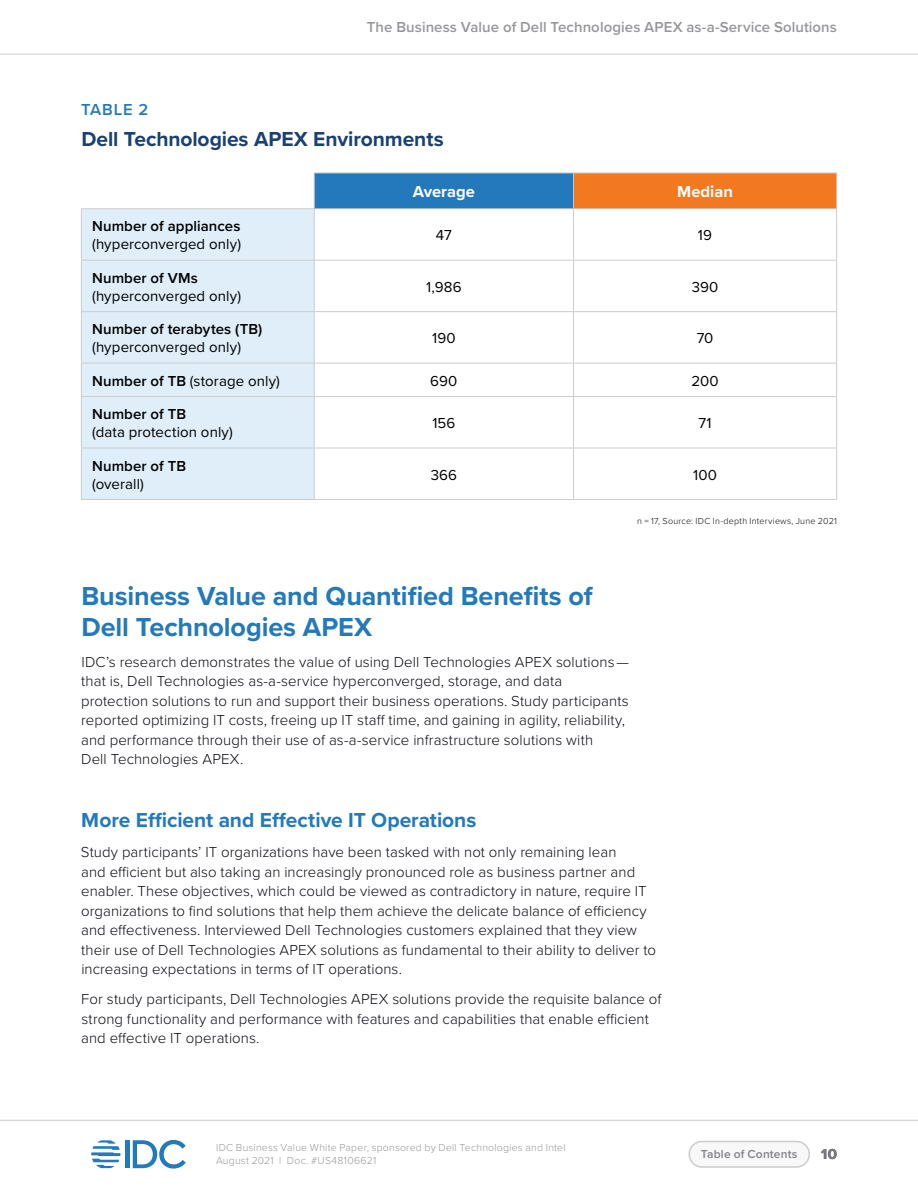
<style>
.page{position:relative;width:918px;height:1188px;background:#fff}
.page>*{position:absolute;margin:0;border:0;box-sizing:border-box;transform-origin:0 0}
.t1{font:700 27px/31.5px "Proxima Nova";letter-spacing:-.005em;color:#2379bb}
.t2{font:700 21px "Proxima Nova";letter-spacing:-.005em;color:#2379bb}
.t3{font:700 21px "Proxima Nova";letter-spacing:-.005em;color:#1b4072}
.t4{font:700 16.5px "Proxima Nova";color:#fff}
.t5{font:600 16.5px "Proxima Nova";letter-spacing:.05em;color:#2379bb}
.t6{font:300 15px/19.5px "Proxima Nova";letter-spacing:.005em;color:#0a0b13}
.t7{font:15px "Proxima Nova";letter-spacing:.01em;color:#000}
.t8{font:600 15px "Proxima Nova";letter-spacing:.005em;color:#000}
.t9{font:600 15px "Proxima Nova";letter-spacing:.005em;color:#97979b}
.t10{font:700 15px "Proxima Nova";color:#000}
.t11{font:600 12px "Proxima Nova";letter-spacing:.015em;color:#808187}
.t12{font:300 10.5px/13.5px "Proxima Nova";letter-spacing:.02em;color:#97979b}
.t13{font:300 9px "Proxima Nova";letter-spacing:.025em;color:#0a0b13}
.s1{font-weight:600}
</style>
<div class="page">
<div style="left:689px;top:1142px;width:120px;height:25px;background:#f8f8f8;border-radius:13px"></div>
<div style="left:688px;top:1141px;width:122px;height:27px;border:2px solid #cccccb;border-radius:13px"></div>
<hr style="left:0;top:54px;width:918px;height:1px;background:#cccccb">
<hr style="left:0;top:1120px;width:918px;height:1px;background:#cccccb">
<hr style="left:125px;top:1140px;width:4px;height:28px;background:#2279bc">
<svg style="left:133px;top:1140px;width:53px;height:29px"></svg>
<svg style="left:91px;top:1140px;width:29px;height:28px"></svg>
<div style="left:314px;top:173px;width:259px;height:36px;background:#2379bb"></div>
<div style="left:573px;top:173px;width:264px;height:36px;background:#f37921"></div>
<div style="left:82px;top:209px;width:232px;height:290px;background:#dfeef9"></div>
<hr style="left:314px;top:173px;width:259px;height:1px;background:#cccccb">
<hr style="left:314px;top:173px;width:1px;height:35px;background:#cccccb">
<hr style="left:573px;top:173px;width:264px;height:1px;background:#cccccb">
<hr style="left:573px;top:173px;width:1px;height:35px;background:#cccccb">
<hr style="left:836px;top:173px;width:1px;height:35px;background:#cccccb">
<hr style="left:81px;top:208px;width:233px;height:1px;background:#cccccb">
<hr style="left:81px;top:209px;width:1px;height:51px;background:#cccccb">
<hr style="left:314px;top:208px;width:259px;height:1px;background:#cccccb">
<hr style="left:314px;top:209px;width:1px;height:51px;background:#cccccb">
<hr style="left:573px;top:208px;width:264px;height:1px;background:#cccccb">
<hr style="left:573px;top:209px;width:1px;height:51px;background:#cccccb">
<hr style="left:836px;top:209px;width:1px;height:51px;background:#cccccb">
<hr style="left:81px;top:260px;width:233px;height:1px;background:#cccccb">
<hr style="left:81px;top:261px;width:1px;height:50px;background:#cccccb">
<hr style="left:314px;top:260px;width:259px;height:1px;background:#cccccb">
<hr style="left:314px;top:261px;width:1px;height:50px;background:#cccccb">
<hr style="left:573px;top:260px;width:264px;height:1px;background:#cccccb">
<hr style="left:573px;top:261px;width:1px;height:50px;background:#cccccb">
<hr style="left:836px;top:261px;width:1px;height:50px;background:#cccccb">
<hr style="left:81px;top:311px;width:233px;height:1px;background:#cccccb">
<hr style="left:81px;top:312px;width:1px;height:51px;background:#cccccb">
<hr style="left:314px;top:311px;width:259px;height:1px;background:#cccccb">
<hr style="left:314px;top:312px;width:1px;height:51px;background:#cccccb">
<hr style="left:573px;top:311px;width:264px;height:1px;background:#cccccb">
<hr style="left:573px;top:312px;width:1px;height:51px;background:#cccccb">
<hr style="left:836px;top:312px;width:1px;height:51px;background:#cccccb">
<hr style="left:81px;top:363px;width:233px;height:1px;background:#cccccb">
<hr style="left:81px;top:363px;width:1px;height:33px;background:#cccccb">
<hr style="left:314px;top:363px;width:259px;height:1px;background:#cccccb">
<hr style="left:314px;top:363px;width:1px;height:33px;background:#cccccb">
<hr style="left:573px;top:363px;width:264px;height:1px;background:#cccccb">
<hr style="left:573px;top:363px;width:1px;height:33px;background:#cccccb">
<hr style="left:836px;top:363px;width:1px;height:33px;background:#cccccb">
<hr style="left:81px;top:396px;width:233px;height:1px;background:#cccccb">
<hr style="left:81px;top:397px;width:1px;height:51px;background:#cccccb">
<hr style="left:314px;top:396px;width:259px;height:1px;background:#cccccb">
<hr style="left:314px;top:397px;width:1px;height:51px;background:#cccccb">
<hr style="left:573px;top:396px;width:264px;height:1px;background:#cccccb">
<hr style="left:573px;top:397px;width:1px;height:51px;background:#cccccb">
<hr style="left:836px;top:397px;width:1px;height:51px;background:#cccccb">
<hr style="left:81px;top:448px;width:233px;height:1px;background:#cccccb">
<hr style="left:81px;top:448px;width:1px;height:51px;background:#cccccb">
<hr style="left:314px;top:448px;width:259px;height:1px;background:#cccccb">
<hr style="left:314px;top:448px;width:1px;height:51px;background:#cccccb">
<hr style="left:573px;top:448px;width:264px;height:1px;background:#cccccb">
<hr style="left:573px;top:448px;width:1px;height:51px;background:#cccccb">
<hr style="left:836px;top:448px;width:1px;height:51px;background:#cccccb">
<hr style="left:81px;top:499px;width:233px;height:1px;background:#cccccb">
<hr style="left:314px;top:499px;width:259px;height:1px;background:#cccccb">
<hr style="left:573px;top:499px;width:264px;height:1px;background:#cccccb">
<p class="t9" style="left:367px;top:16px;width:472px">The Business Value of Dell Technologies APEX as-a-Service Solutions</p>
<p class="t5" style="left:81px;top:97px;width:69px">TABLE 2</p>
<h2 class="t3" style="left:81px;top:123px;width:364px">Dell Technologies APEX Environments</h2>
<p class="t4" style="left:413px;top:180px;width:64px">Average</p>
<p class="t4" style="left:677px;top:180px;width:57px">Median</p>
<p class="t8" style="left:92px;top:215px;width:150px">Number of appliances</p>
<p class="t7" style="left:92px;top:233px;width:150px">(hyperconverged only)</p>
<p class="t7" style="left:436px;top:224px;width:17px">47</p>
<p class="t7" style="left:698px;top:224px;width:16px">19</p>
<p class="t8" style="left:92px;top:267px;width:107px">Number of VMs</p>
<p class="t7" style="left:92px;top:285px;width:150px">(hyperconverged only)</p>
<p class="t8" style="left:92px;top:318px;width:172px">Number of terabytes (TB)</p>
<p class="t7" style="left:92px;top:336px;width:150px">(hyperconverged only)</p>
<p class="t7" style="left:426px;top:276px;width:37px">1,986</p>
<p class="t7" style="left:692px;top:276px;width:28px">390</p>
<p class="t7" style="left:432px;top:327px;width:25px">190</p>
<p class="t7" style="left:697px;top:327px;width:18px">70</p>
<p class="t7" style="left:92px;top:370px;width:189px"><span class="s1">Number of TB</span> (storage only)</p>
<p class="t7" style="left:430px;top:370px;width:29px">690</p>
<p class="t7" style="left:691px;top:370px;width:29px">200</p>
<p class="t8" style="left:92px;top:403px;width:95px">Number of TB</p>
<p class="t7" style="left:92px;top:421px;width:142px">(data protection only)</p>
<p class="t7" style="left:432px;top:412px;width:24px">156</p>
<p class="t7" style="left:699px;top:412px;width:14px">71</p>
<p class="t8" style="left:92px;top:454px;width:95px">Number of TB</p>
<p class="t7" style="left:92px;top:472px;width:53px">(overall)</p>
<p class="t7" style="left:431px;top:463px;width:28px">366</p>
<p class="t7" style="left:693px;top:463px;width:25px">100</p>
<p class="t13" style="left:637px;top:514px;width:201px">n = 17, Source: IDC In-depth Interviews, June 2021</p>
<h1 class="t1" style="left:81px;top:579px;width:513px">Business Value and Quantified Benefits of<br>Dell Technologies APEX</h1>
<p class="t6" style="left:81px;top:651px;width:549px">IDC’s research demonstrates the value of using Dell Technologies APEX solutions — that is, Dell Technologies as-a-service hyperconverged, storage, and data protection solutions to run and support their business operations. Study participants reported optimizing IT costs, freeing up IT staff time, and gaining in agility, reliability, and performance through their use of as-a-service infrastructure solutions with<br>Dell Technologies APEX.</p>
<h2 class="t2" style="left:81px;top:804px;width:397px">More Efficient and Effective IT Operations</h2>
<p class="t6" style="left:81px;top:842px;width:577px">Study participants’ IT organizations have been tasked with not only remaining lean<br>and efficient but also taking an increasingly pronounced role as business partner and enabler. These objectives, which could be viewed as contradictory in nature, require IT organizations to find solutions that help them achieve the delicate balance of efficiency and effectiveness. Interviewed Dell Technologies customers explained that they view their use of Dell Technologies APEX solutions as fundamental to their ability to deliver to increasing expectations in terms of IT operations.</p>
<p class="t6" style="left:81px;top:989px;width:582px">For study participants, Dell Technologies APEX solutions provide the requisite balance of strong functionality and performance with features and capabilities that enable efficient and effective IT operations.</p>
<p class="t12" style="left:216px;top:1140px;width:351px">IDC Business Value White Paper, sponsored by Dell Technologies and Intel<br>August 2021 | Doc. #US48106621</p>
<p class="t11" style="left:701px;top:1145px;width:98px">Table of Contents</p>
<p class="t10" style="left:821px;top:1142px;width:17px">10</p>
</div>
